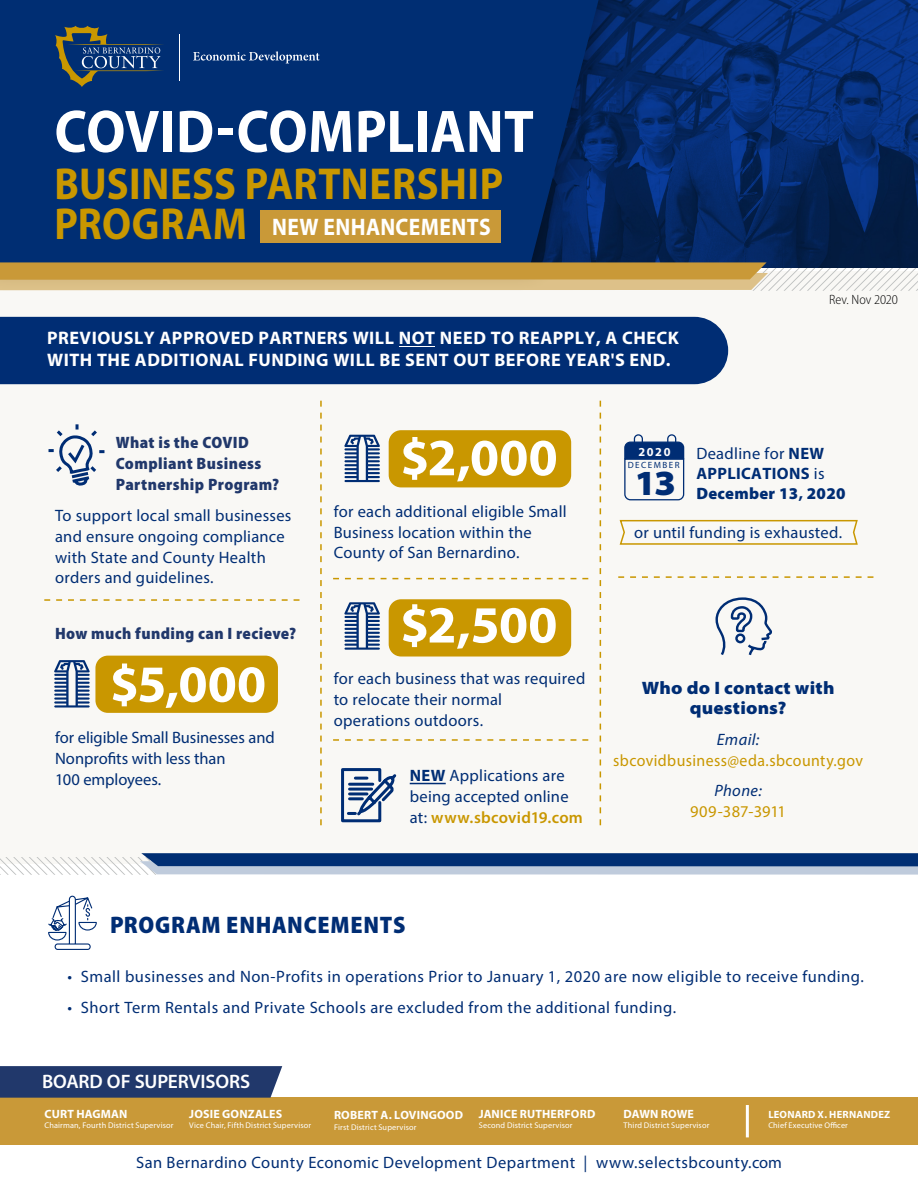
<style>
.page{position:relative;width:918px;height:1188px;background:#fff}
.page>*{position:absolute;margin:0;border:0;box-sizing:border-box;transform-origin:0 0}
.t1{font:700 60.6px "Myriad Pro";color:#fff;scale:.9 1}
.t2{font:700 52.5px "Myriad Pro";letter-spacing:.005em;color:#fff}
.t3{font:700 45px "Myriad Pro";letter-spacing:.015em;color:#c99700;scale:.9 1}
.t4{font:900 semi-expanded 35.4px "Myriad Pro";color:#002d74}
.t5{font:700 24px "Myriad Pro";letter-spacing:.02em;color:#fff;scale:.9 1}
.t6{font:900 semi-condensed 24px "Myriad Pro";letter-spacing:.03em;color:#002d74}
.t7{font:600 19.5px "Myriad Pro";letter-spacing:-.005em;color:#fff}
.t8{font:700 18.15px/21.8px "Myriad Pro";letter-spacing:.03em;color:#fff}
.t9{font:900 semi-expanded 18px/19.5px "Myriad Pro";letter-spacing:.01em;color:#002d74;text-align:center}
.t10{font:16.5px/20.7px "Myriad Pro";letter-spacing:.02em;color:#002d74}
.t11{font:900 semi-condensed 16.5px/21px "Myriad Pro";letter-spacing:.025em;color:#21386b}
.t12{font:16.5px/21px "Myriad Pro";letter-spacing:-.005em;color:#002d74}
.t13{font:700 16.5px/20px "Myriad Pro";letter-spacing:.02em;color:#002d74}
.t14{font:16.5px "Myriad Pro";letter-spacing:.025em;color:#c99700;scale:.96 1}
.t15{font:italic 16.5px "Myriad Pro";letter-spacing:.025em;color:#002d74}
.t16{font:16.5px "Myriad Pro";letter-spacing:.005em;color:#c99700}
.t17{font:300 semi-condensed 13.5px "Myriad Pro";color:#000}
.t18{font:700 12.3px "Myriad Pro";color:#fff}
.t19{font:700 12px "Myriad Pro";letter-spacing:.015em;color:#fff}
.t20{font:700 10.5px "Myriad Pro";letter-spacing:.02em;color:#fff}
.t21{font:9px "Myriad Pro";letter-spacing:.165em;color:#002d74}
.t22{font:8.25px "Myriad Pro";letter-spacing:.02em;color:#fff}
.s1{font-size:45px;color:#c99700}
.s2{font-weight:700}
.s3{font-weight:600;color:#c99700}
.s4{font-weight:400}
.s5{font-weight:900}
</style>
<div class="page">
<div style="left:0;top:271px;width:918px;height:593px;background:#f9f8f5"></div>
<div style="left:95px;top:656px;width:183px;height:57px;background:#c99700;border-radius:12px"></div>
<div style="left:389px;top:430px;width:182px;height:57px;background:#c99700;border-radius:12px"></div>
<div style="left:389px;top:599px;width:182px;height:58px;background:#c99700;border-radius:12px"></div>
<img style="left:628px;top:0;width:290px;height:262px">
<div style="left:0;top:0;width:628px;height:292px;background:#000;opacity:.39"></div>
<div style="left:0;top:0;width:599px;height:262px;background:#002e73"></div>
<div style="left:0;top:1097px;width:918px;height:48px;background:#c99938"></div>
<svg style="left:0;top:1066px;width:282px;height:32px;background:#273d6d"></svg>
<div style="left:260px;top:210px;width:240px;height:33px;background:#c99938"></div>
<svg style="left:0;top:262px;width:918px;height:29px;background:#cbad6e"></svg>
<svg style="left:193px;top:51px;width:127px;height:12px;background:#385c91"></svg>
<svg style="left:55px;top:26px;width:110px;height:61px;background:#28466a"></svg>
<hr style="left:179px;top:34px;width:1px;height:47px;background:#fff">
<svg style="left:48px;top:895px;width:49px;height:55px"></svg>
<hr style="left:746px;top:1105px;width:3px;height:32px;background:#fff">
<svg style="left:48px;top:424px;width:57px;height:62px"></svg>
<svg style="left:0;top:853px;width:918px;height:22px;background:#6a84ac"></svg>
<svg style="left:344px;top:435px;width:36px;height:47px"></svg>
<svg style="left:344px;top:602px;width:36px;height:48px"></svg>
<svg style="left:619px;top:519px;width:239px;height:26px"></svg>
<svg style="left:54px;top:660px;width:36px;height:48px"></svg>
<hr style="left:410px;top:783px;width:36px;height:1px;background:#002d74">
<svg style="left:341px;top:768px;width:56px;height:55px"></svg>
<svg style="left:320px;top:401px;width:2px;height:424px"></svg>
<svg style="left:600px;top:401px;width:1px;height:424px"></svg>
<svg style="left:333px;top:739px;width:255px;height:2px"></svg>
<svg style="left:333px;top:578px;width:255px;height:1px"></svg>
<svg style="left:618px;top:576px;width:255px;height:80px"></svg>
<svg style="left:44px;top:599px;width:256px;height:2px"></svg>
<svg style="left:624px;top:434px;width:61px;height:67px"></svg>
<div style="left:0;top:317px;width:728px;height:67px;background:#002d74"></div>
<hr style="left:399px;top:346px;width:36px;height:1px;background:#fff">
<h1 class="t1" style="left:55px;top:92px;width:534px">COVID-COMPLIANT</h1>
<h3 class="t3" style="left:54px;top:155px;width:500px">BUSINESS PARTNERSHIP</h3>
<h3 class="t5" style="left:54px;top:211px;width:486px"><span class="s1">PROGRAM</span> NEW ENHANCEMENTS</h3>
<p class="t8" style="left:47px;top:326px;width:633px">PREVIOUSLY APPROVED PARTNERS WILL NOT NEED TO REAPPLY, A CHECK<br>WITH THE ADDITIONAL FUNDING WILL BE SENT OUT BEFORE YEAR'S END.</p>
<p class="t17" style="left:829px;top:292px;width:70px">Rev. Nov 2020</p>
<p class="t11" style="left:116px;top:432px;width:165px">What is the COVID<br>Compliant Business<br>Partnership Program?</p>
<p class="t10" style="left:55px;top:505px;width:238px">To support local small businesses and ensure ongoing compliance with State and County Health orders and guidelines.</p>
<p class="t11" style="left:55px;top:623px;width:243px">How much funding can I recieve?</p>
<h2 class="t2" style="left:110px;top:650px;width:158px">$5,000</h2>
<p class="t12" style="left:55px;top:727px;width:221px">for eligible Small Businesses and<br>Nonprofits with less than<br>100 employees.</p>
<h2 class="t2" style="left:400px;top:423px;width:159px">$2,000</h2>
<p class="t10" style="left:334px;top:500px;width:235px">for each additional eligible Small<br>Business location within the<br>County of San Bernardino.</p>
<h2 class="t2" style="left:400px;top:591px;width:159px">$2,500</h2>
<p class="t10" style="left:334px;top:667px;width:253px">for each business that was required to relocate their normal<br>operations outdoors.</p>
<p class="t10" style="left:410px;top:764px;width:175px"><span class="s2">NEW</span> Applications are being accepted online at: <span class="s3">www.sbcovid19.com</span></p>
<p class="t13" style="left:696px;top:443px;width:151px"><span class="s4">Deadline for</span> NEW<br>APPLICATIONS <span class="s4">is<br></span><span class="s5">December 13</span>, <span class="s5">2020</span></p>
<p class="t10" style="left:634px;top:522px;width:210px">or until funding is exhausted.</p>
<p class="t18" style="left:638px;top:444px;width:34px">2020</p>
<p class="t21" style="left:628px;top:460px;width:53px">DECEMBER</p>
<h3 class="t4" style="left:635px;top:463px;width:43px">13</h3>
<p class="t9" style="left:642px;top:679px;width:194px">Who do I contact with questions?</p>
<p class="t15" style="left:717px;top:729px;width:44px">Email:</p>
<p class="t14" style="left:613px;top:750px;width:262px">sbcovidbusiness@eda.sbcounty.gov</p>
<p class="t15" style="left:715px;top:781px;width:49px">Phone:</p>
<p class="t16" style="left:690px;top:802px;width:97px">909-387-3911</p>
<h3 class="t6" style="left:110px;top:912px;width:297px">PROGRAM ENHANCEMENTS</h3>
<p class="t10" style="left:67px;top:966px;width:798px">• Small businesses and Non-Profits in operations Prior to January 1, 2020 are now eligible to receive funding.</p>
<p class="t10" style="left:67px;top:996px;width:610px">• Short Term Rentals and Private Schools are excluded from the additional funding.</p>
<p class="t7" style="left:42px;top:1069px;width:210px">BOARD OF SUPERVISORS</p>
<p class="t19" style="left:45px;top:1106px;width:84px">CURT HAGMAN</p>
<p class="t22" style="left:45px;top:1121px;width:131px">Chairman, Fourth District Supervisor</p>
<p class="t19" style="left:189px;top:1106px;width:94px">JOSIE GONZALES</p>
<p class="t22" style="left:189px;top:1121px;width:123px">Vice Chair, Fifth District Supervisor</p>
<p class="t19" style="left:334px;top:1107px;width:131px">ROBERT A. LOVINGOOD</p>
<p class="t22" style="left:334px;top:1122px;width:84px">First District Supervisor</p>
<p class="t19" style="left:479px;top:1106px;width:118px">JANICE RUTHERFORD</p>
<p class="t22" style="left:479px;top:1121px;width:95px">Second District Supervisor</p>
<p class="t19" style="left:624px;top:1106px;width:72px">DAWN ROWE</p>
<p class="t22" style="left:624px;top:1121px;width:87px">Third District Supervisor</p>
<p class="t20" style="left:768px;top:1108px;width:123px">LEONARD X. HERNANDEZ</p>
<p class="t22" style="left:768px;top:1121px;width:81px">Chief Executive Officer</p>
<p class="t10" style="left:136px;top:1152px;width:647px">San Bernardino County Economic Development Department | www.selectsbcounty.com</p>
</div>
